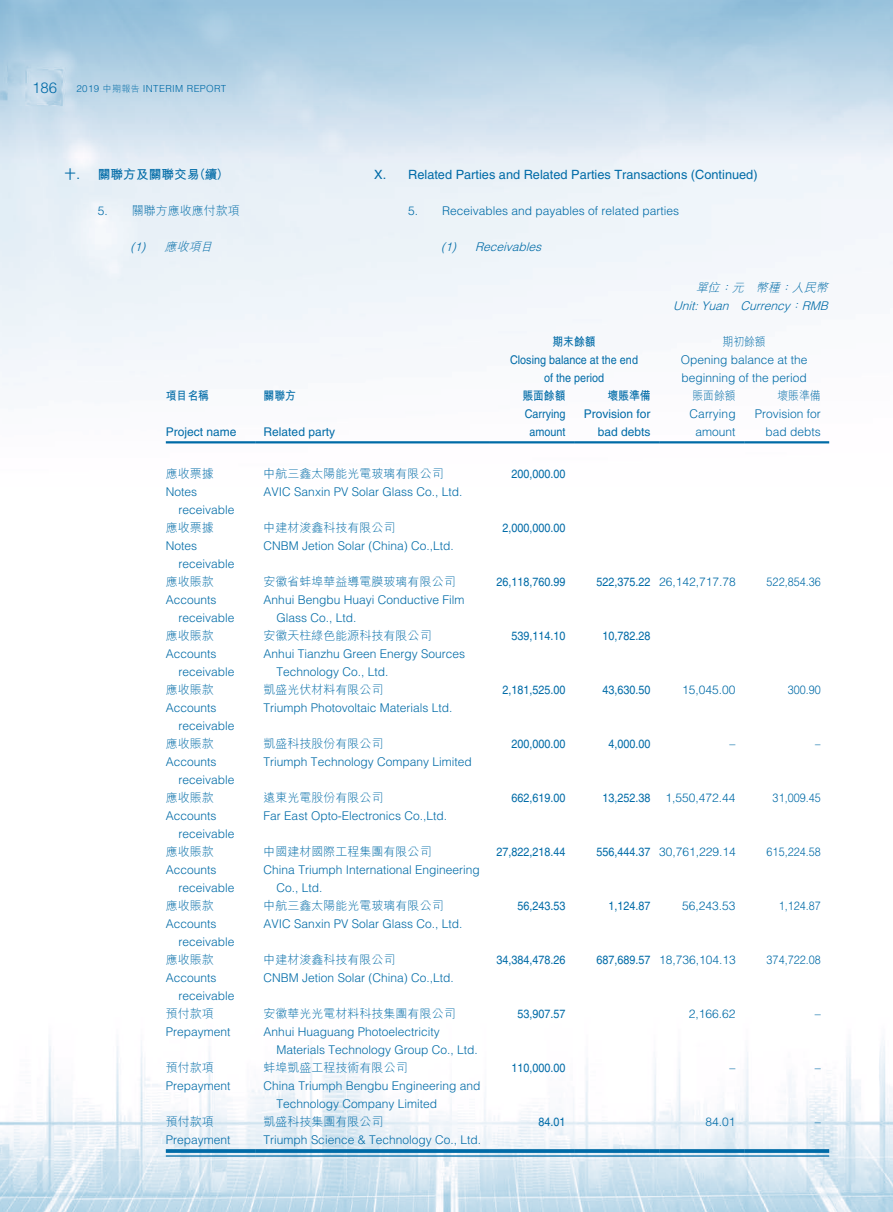
<style>
.page{position:relative;width:893px;height:1212px;background:#fff}
.page>*{position:absolute;margin:0;border:0;box-sizing:border-box;transform-origin:0 0}
.t1{font:300 15px "Helvetica LT Std";color:#006ba7}
.t2{font:12.75px "Helvetica LT Std";color:#006ba7}
.t3{font:700 12.75px "M Hei HK";color:#006ba7}
.t4{font:300 12px/18px "Helvetica LT Std";color:#006ba7}
.t5{font:300 12px "M Hei HK";color:#006ba7}
.t6{font:12px/18px "Helvetica LT Std";color:#006ba7;text-align:center;scale:.9 1}
.t7{font:300 12px "Helvetica LT Std";color:#006ba7;scale:.9 1}
.t8{font:12px/18px "Helvetica LT Std";color:#006ba7;text-align:right}
.t9{font:italic 300 12px "Helvetica LT Std";color:#006ba7}
.t10{font:700 12px "M Hei HK";color:#006ba7;scale:.9 1}
.t11{font:italic 300 12px "M Hei HK";color:#006ba7}
.t12{font:300 12px "M Hei HK";color:#006ba7;scale:.9 1}
.t13{font:300 9.75px "Helvetica LT Std";letter-spacing:.035em;color:#006ba7}
.s1{font-family:"M Hei HK";font-size:9px}
.s2{font-family:"Helvetica LT Std";font-weight:400}
.s3{font-family:"Helvetica LT Std"}
.s4{font-family:"M Hei HK"}
.s5{font-weight:400}
</style>
<div class="page">
<img style="left:0;top:170px;width:893px;height:1042px">
<div style="left:0;top:0;width:893px;height:170px;background:linear-gradient(to bottom,#93bfda,#edf2f8)"></div>
<hr style="left:166px;top:441px;width:89px;height:2px;background:#006ba7">
<hr style="left:255px;top:441px;width:234px;height:2px;background:#006ba7">
<hr style="left:489px;top:441px;width:85px;height:2px;background:#006ba7">
<hr style="left:574px;top:441px;width:85px;height:2px;background:#006ba7">
<hr style="left:659px;top:441px;width:85px;height:2px;background:#006ba7">
<hr style="left:744px;top:441px;width:85px;height:2px;background:#006ba7">
<svg style="left:166px;top:1149px;width:89px;height:4px"></svg>
<hr style="left:166px;top:1155px;width:89px;height:1px;background:#006ba7">
<svg style="left:255px;top:1149px;width:234px;height:4px"></svg>
<hr style="left:255px;top:1155px;width:234px;height:1px;background:#006ba7">
<svg style="left:489px;top:1149px;width:85px;height:4px"></svg>
<hr style="left:489px;top:1155px;width:85px;height:1px;background:#006ba7">
<svg style="left:574px;top:1149px;width:85px;height:4px"></svg>
<hr style="left:574px;top:1155px;width:85px;height:1px;background:#006ba7">
<svg style="left:659px;top:1149px;width:85px;height:4px"></svg>
<hr style="left:659px;top:1155px;width:85px;height:1px;background:#006ba7">
<svg style="left:744px;top:1149px;width:85px;height:4px"></svg>
<hr style="left:744px;top:1155px;width:85px;height:1px;background:#006ba7">
<p class="t1" style="left:32px;top:78px;width:27px">186</p>
<p class="t13" style="left:77px;top:83px;width:151px">2019 <span class="s1">中期報告</span> INTERIM REPORT</p>
<p class="t3" style="left:64px;top:165px;width:167px">十<span class="s2">.</span> 關聯方及關聯交易（續）</p>
<p class="t5" style="left:98px;top:205px;width:144px"><span class="s3">5.</span> 關聯方應收應付款項</p>
<p class="t11" style="left:131px;top:241px;width:87px"><span class="s3">(1)</span> 應收項目</p>
<p class="t10" style="left:166px;top:386px;width:49px">項目名稱</p>
<p class="t10" style="left:264px;top:386px;width:38px">關聯方</p>
<p class="t8" style="left:166px;top:422px;width:72px">Project name</p>
<p class="t8" style="left:264px;top:422px;width:73px">Related party</p>
<p class="t2" style="left:374px;top:167px;width:385px">X. Related Parties and Related Parties Transactions (Continued)</p>
<p class="t4" style="left:408px;top:202px;width:272px">5. Receivables and payables of related parties</p>
<p class="t9" style="left:441px;top:239px;width:105px">(1) Receivables</p>
<p class="t11" style="left:696px;top:281px;width:137px">單位：元 幣種：人民幣</p>
<p class="t9" style="left:673px;top:298px;width:160px">Unit:Yuan Currency<span class="s4">：</span>RMB</p>
<p class="t10" style="left:552px;top:332px;width:49px">期末餘額</p>
<p class="t12" style="left:722px;top:335px;width:49px">期初餘額</p>
<p class="t6" style="left:510px;top:350px;width:144px">Closing balance at the end of the period</p>
<p class="t4" style="left:681px;top:350px;width:128px">Opening balance at the beginning of the period</p>
<p class="t10" style="left:522px;top:386px;width:49px">賬面餘額</p>
<p class="t10" style="left:607px;top:386px;width:49px">壞賬準備</p>
<p class="t12" style="left:692px;top:389px;width:49px">賬面餘額</p>
<p class="t12" style="left:777px;top:389px;width:49px">壞賬準備</p>
<p class="t6" style="left:525px;top:404px;width:47px">Carrying amount</p>
<p class="t8" style="left:584px;top:404px;width:68px">Provision for bad debts</p>
<p class="t4" style="left:690px;top:404px;width:47px;text-align:center">Carrying amount</p>
<p class="t4" style="left:755px;top:404px;width:68px;text-align:right">Provision for bad debts</p>
<p class="t5" style="left:166px;top:467px;width:49px">應收票據</p>
<p class="t5" style="left:264px;top:467px;width:181px">中航三鑫太陽能光電玻璃有限公司</p>
<p class="t6" style="left:511px;top:465px;width:62px">200,000.00</p>
<p class="t4" style="left:179px;top:483px;width:58px;text-indent:-13px">Notes receivable</p>
<p class="t4" style="left:264px;top:483px;width:200px">AVIC Sanxin PV Solar Glass Co., Ltd.</p>
<p class="t5" style="left:166px;top:521px;width:49px">應收票據</p>
<p class="t5" style="left:264px;top:521px;width:133px">中建材浚鑫科技有限公司</p>
<p class="t6" style="left:502px;top:519px;width:72px">2,000,000.00</p>
<p class="t4" style="left:179px;top:537px;width:58px;text-indent:-13px">Notes receivable</p>
<p class="t4" style="left:264px;top:537px;width:192px">CNBM Jetion Solar (China) Co.,Ltd.</p>
<p class="t5" style="left:166px;top:575px;width:49px">應收賬款</p>
<p class="t5" style="left:264px;top:575px;width:193px">安徽省蚌埠華益導電膜玻璃有限公司</p>
<p class="t6" style="left:496px;top:573px;width:78px">26,118,760.99</p>
<p class="t4" style="left:597px;top:573px;width:141px"><span class="s5">522,375.22</span> 26,142,717.78</p>
<p class="t7" style="left:767px;top:574px;width:62px">522,854.36</p>
<p class="t4" style="left:179px;top:591px;width:58px;text-indent:-13px">Accounts receivable</p>
<p class="t4" style="left:276px;top:591px;width:189px;text-indent:-13px">Anhui Bengbu Huayi Conductive Film<br>Glass Co., Ltd.</p>
<p class="t5" style="left:166px;top:629px;width:49px">應收賬款</p>
<p class="t5" style="left:264px;top:629px;width:169px">安徽天柱綠色能源科技有限公司</p>
<p class="t6" style="left:511px;top:627px;width:62px">539,114.10</p>
<p class="t6" style="left:603px;top:627px;width:55px">10,782.28</p>
<p class="t4" style="left:179px;top:645px;width:58px;text-indent:-13px">Accounts receivable</p>
<p class="t4" style="left:276px;top:645px;width:190px;text-indent:-13px">Anhui Tianzhu Green Energy Sources<br>Technology Co., Ltd.</p>
<p class="t5" style="left:166px;top:683px;width:49px">應收賬款</p>
<p class="t5" style="left:264px;top:683px;width:121px">凱盛光伏材料有限公司</p>
<p class="t6" style="left:502px;top:681px;width:72px">2,181,525.00</p>
<p class="t6" style="left:603px;top:681px;width:55px">43,630.50</p>
<p class="t4" style="left:682px;top:681px;width:55px">15,045.00</p>
<p class="t7" style="left:788px;top:682px;width:38px">300.90</p>
<p class="t4" style="left:179px;top:699px;width:58px;text-indent:-13px">Accounts receivable</p>
<p class="t4" style="left:264px;top:699px;width:190px">Triumph Photovoltaic Materials Ltd.</p>
<p class="t5" style="left:166px;top:737px;width:49px">應收賬款</p>
<p class="t5" style="left:264px;top:737px;width:121px">凱盛科技股份有限公司</p>
<p class="t6" style="left:511px;top:735px;width:62px">200,000.00</p>
<p class="t6" style="left:609px;top:735px;width:48px">4,000.00</p>
<p class="t4" style="left:730px;top:735px;width:7px">–</p>
<p class="t7" style="left:815px;top:736px;width:7px">–</p>
<p class="t4" style="left:179px;top:753px;width:58px;text-indent:-13px">Accounts receivable</p>
<p class="t4" style="left:264px;top:753px;width:210px">Triumph Technology Company Limited</p>
<p class="t5" style="left:166px;top:791px;width:49px">應收賬款</p>
<p class="t5" style="left:264px;top:791px;width:121px">遠東光電股份有限公司</p>
<p class="t6" style="left:511px;top:789px;width:62px">662,619.00</p>
<p class="t4" style="left:603px;top:789px;width:135px"><span class="s5">13,252.38</span> 1,550,472.44</p>
<p class="t7" style="left:773px;top:790px;width:55px">31,009.45</p>
<p class="t4" style="left:179px;top:807px;width:58px;text-indent:-13px">Accounts receivable</p>
<p class="t4" style="left:264px;top:807px;width:185px">Far East Opto-Electronics Co.,Ltd.</p>
<p class="t5" style="left:166px;top:845px;width:49px">應收賬款</p>
<p class="t5" style="left:264px;top:845px;width:169px">中國建材國際工程集團有限公司</p>
<p class="t6" style="left:496px;top:843px;width:78px">27,822,218.44</p>
<p class="t4" style="left:597px;top:843px;width:141px"><span class="s5">556,444.37</span> 30,761,229.14</p>
<p class="t7" style="left:767px;top:844px;width:62px">615,224.58</p>
<p class="t4" style="left:179px;top:861px;width:58px;text-indent:-13px">Accounts receivable</p>
<p class="t4" style="left:276px;top:861px;width:205px;text-indent:-13px">China Triumph International Engineering<br>Co., Ltd.</p>
<p class="t5" style="left:166px;top:899px;width:49px">應收賬款</p>
<p class="t5" style="left:264px;top:899px;width:181px">中航三鑫太陽能光電玻璃有限公司</p>
<p class="t6" style="left:517px;top:897px;width:55px">56,243.53</p>
<p class="t6" style="left:609px;top:897px;width:48px">1,124.87</p>
<p class="t4" style="left:682px;top:897px;width:55px">56,243.53</p>
<p class="t7" style="left:779px;top:898px;width:48px">1,124.87</p>
<p class="t4" style="left:179px;top:915px;width:58px;text-indent:-13px">Accounts receivable</p>
<p class="t4" style="left:264px;top:915px;width:200px">AVIC Sanxin PV Solar Glass Co., Ltd.</p>
<p class="t5" style="left:166px;top:953px;width:49px">應收賬款</p>
<p class="t5" style="left:264px;top:953px;width:133px">中建材浚鑫科技有限公司</p>
<p class="t6" style="left:496px;top:951px;width:78px">34,384,478.26</p>
<p class="t4" style="left:597px;top:951px;width:141px"><span class="s5">687,689.57</span> 18,736,104.13</p>
<p class="t7" style="left:767px;top:952px;width:62px">374,722.08</p>
<p class="t4" style="left:179px;top:969px;width:58px;text-indent:-13px">Accounts receivable</p>
<p class="t4" style="left:264px;top:969px;width:192px">CNBM Jetion Solar (China) Co.,Ltd.</p>
<p class="t5" style="left:166px;top:1007px;width:49px">預付款項</p>
<p class="t5" style="left:264px;top:1007px;width:193px">安徽華光光電材料科技集團有限公司</p>
<p class="t6" style="left:517px;top:1005px;width:55px">53,907.57</p>
<p class="t4" style="left:689px;top:1005px;width:48px">2,166.62</p>
<p class="t4" style="left:815px;top:1005px;width:7px">–</p>
<p class="t4" style="left:166px;top:1023px;width:66px">Prepayment</p>
<p class="t4" style="left:276px;top:1023px;width:203px;text-indent:-13px">Anhui Huaguang Photoelectricity<br>Materials Technology Group Co., Ltd.</p>
<p class="t5" style="left:166px;top:1061px;width:49px">預付款項</p>
<p class="t5" style="left:264px;top:1061px;width:145px">蚌埠凱盛工程技術有限公司</p>
<p class="t6" style="left:511px;top:1059px;width:62px">110,000.00</p>
<p class="t4" style="left:730px;top:1059px;width:7px">–</p>
<p class="t4" style="left:815px;top:1059px;width:7px">–</p>
<p class="t4" style="left:166px;top:1077px;width:66px">Prepayment</p>
<p class="t4" style="left:276px;top:1077px;width:205px;text-indent:-13px">China Triumph Bengbu Engineering and<br>Technology Company Limited</p>
<p class="t5" style="left:166px;top:1115px;width:49px">預付款項</p>
<p class="t5" style="left:264px;top:1115px;width:121px">凱盛科技集團有限公司</p>
<p class="t6" style="left:538px;top:1113px;width:32px">84.01</p>
<p class="t4" style="left:706px;top:1113px;width:32px">84.01</p>
<p class="t4" style="left:815px;top:1113px;width:7px">–</p>
<p class="t4" style="left:166px;top:1131px;width:66px">Prepayment</p>
<p class="t4" style="left:264px;top:1131px;width:219px">Triumph Science &amp; Technology Co., Ltd.</p>
</div>
